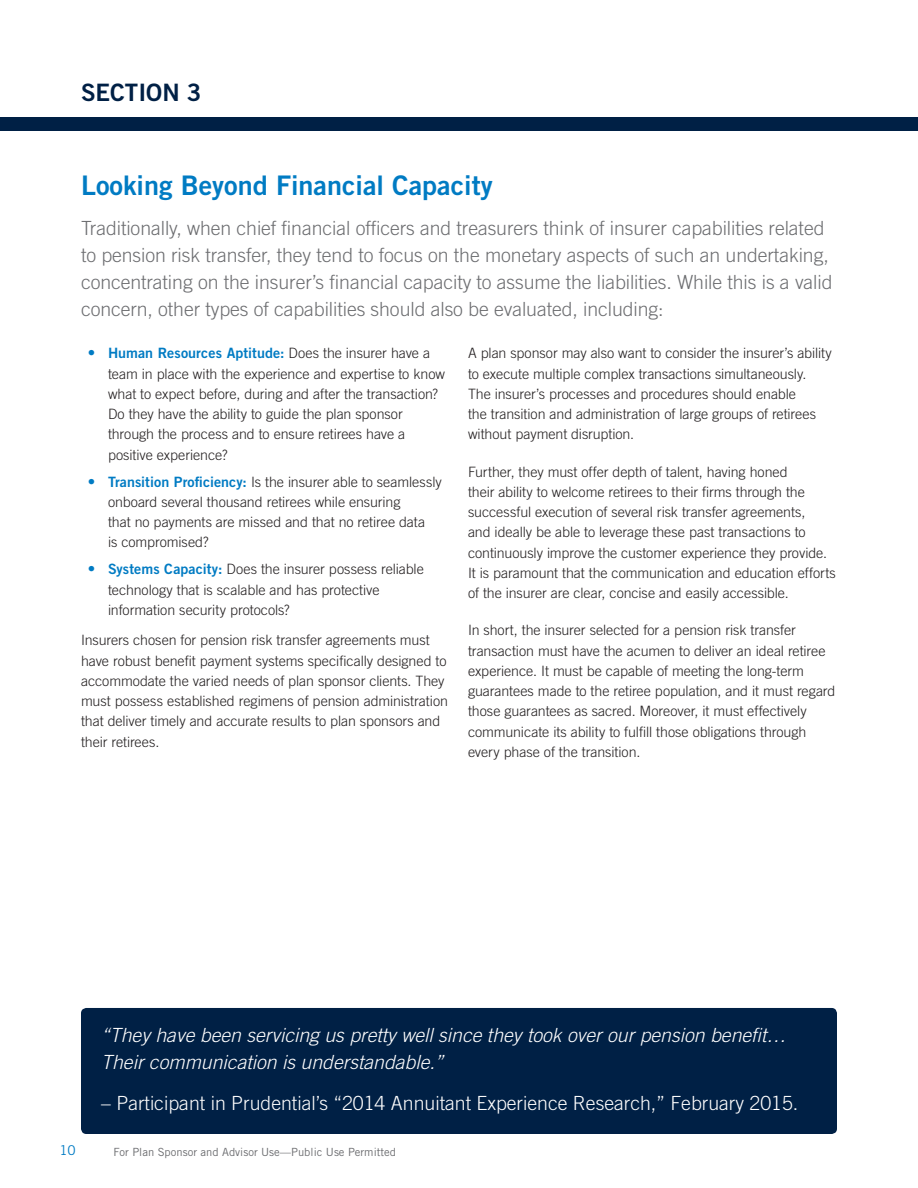
<style>
.page{position:relative;width:918px;height:1188px;background:#fff}
.page>*{position:absolute;margin:0;border:0;box-sizing:border-box;transform-origin:0 0}
.t1{font:27px "Trade Gothic LT Std Bd 2";color:#007bc3}
.H2_Section_Title{font:24px "Trade Gothic LT Std Bd 2";color:#002045}
.Section_Intro{font:300 19.5px/27px "Trade Gothic LT Std";letter-spacing:-.005em;color:#6c6d70}
.Testimonials{font:italic 300 19.5px/27px "Trade Gothic LT Std";color:#fff}
.Testimonials-2{font:300 19.5px "Trade Gothic LT Std";color:#fff}
.Body_Text{font:300 14.25px/20.2px "Trade Gothic LT Std";letter-spacing:-.005em;color:#231f20}
.t2{font:13.5px "Trade Gothic LT Std";color:#007bc3}
.t3{font:11.25px "Trade Gothic LT Std";color:#6c6d70}
.s1{font-weight:400;font-size:15px;color:#007bc3}
.s2{font-family:"Trade Gothic LT Std Bd 2";font-weight:400;color:#007bc3}
</style>
<div class="page">
<div style="left:0;top:117px;width:918px;height:14px;background:#002045"></div>
<div style="left:81px;top:1008px;width:756px;height:126px;background:#002045;border-radius:5px"></div>
<h2 class="H2_Section_Title" style="left:81px;top:78px;width:122px">SECTION 3</h2>
<h3 class="t1" style="left:81px;top:169px;width:413px">Looking Beyond Financial Capacity</h3>
<p class="Section_Intro" style="left:81px;top:215px;width:753px">Traditionally, when chief financial officers and treasurers think of insurer capabilities related to pension risk transfer, they tend to focus on the monetary aspects of such an undertaking, concentrating on the insurer’s financial capacity to assume the liabilities. While this is a valid concern, other types of capabilities should also be evaluated, including:</p>
<p class="Body_Text" style="left:108px;top:343px;width:338px;text-indent:-20px"><span class="s1">•</span> <span class="s2">Human Resources Aptitude:</span> Does the insurer have a team in place with the experience and expertise to know what to expect before, during and after the transaction?<br>Do they have the ability to guide the plan sponsor through the process and to ensure retirees have a positive experience?</p>
<p class="Body_Text" style="left:108px;top:471px;width:335px;text-indent:-20px"><span class="s1">•</span> <span class="s2">Transition Proficiency:</span> Is the insurer able to seamlessly onboard several thousand retirees while ensuring<br>that no payments are missed and that no retiree data<br>is compromised?</p>
<p class="Body_Text" style="left:108px;top:559px;width:317px;text-indent:-20px"><span class="s1">•</span> <span class="s2">Systems Capacity:</span> Does the insurer possess reliable technology that is scalable and has protective information security protocols?</p>
<p class="Body_Text" style="left:81px;top:630px;width:369px">Insurers chosen for pension risk transfer agreements must have robust benefit payment systems specifically designed to accommodate the varied needs of plan sponsor clients. They must possess established regimens of pension administration that deliver timely and accurate results to plan sponsors and their retirees.</p>
<p class="Body_Text" style="left:468px;top:343px;width:365px">A plan sponsor may also want to consider the insurer’s ability to execute multiple complex transactions simultaneously.<br>The insurer’s processes and procedures should enable<br>the transition and administration of large groups of retirees without payment disruption.</p>
<p class="Body_Text" style="left:468px;top:461px;width:369px">Further, they must offer depth of talent, having honed<br>their ability to welcome retirees to their firms through the successful execution of several risk transfer agreements,<br>and ideally be able to leverage these past transactions to continuously improve the customer experience they provide.<br>It is paramount that the communication and education efforts of the insurer are clear, concise and easily accessible.</p>
<p class="Body_Text" style="left:468px;top:620px;width:369px">In short, the insurer selected for a pension risk transfer transaction must have the acumen to deliver an ideal retiree experience. It must be capable of meeting the long-term guarantees made to the retiree population, and it must regard those guarantees as sacred. Moreover, it must effectively communicate its ability to fulfill those obligations through every phase of the transition.</p>
<p class="Testimonials" style="left:101px;top:1022px;width:686px">“They have been servicing us pretty well since they took over our pension benefit…<br>Their communication is understandable.”</p>
<p class="Testimonials-2" style="left:101px;top:1091px;width:699px">– Participant in Prudential’s “2014 Annuitant Experience Research,” February 2015.</p>
<p class="t2" style="left:59px;top:1142px;width:18px">10</p>
<p class="t3" style="left:113px;top:1145px;width:284px">For Plan Sponsor and Advisor Use—Public Use Permitted</p>
</div>
